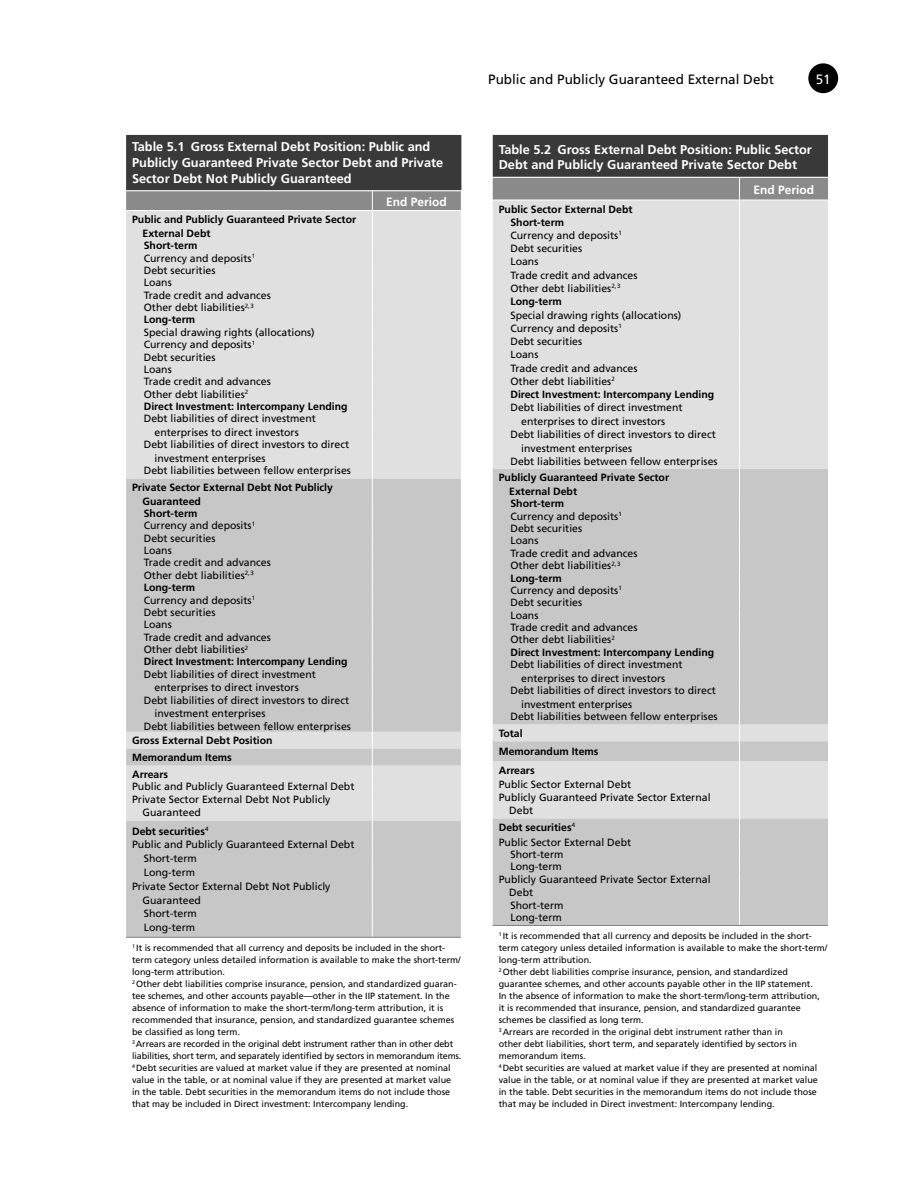
<style>
.page{position:relative;width:918px;height:1188px;background:#fff}
.page>*{position:absolute;margin:0;border:0;box-sizing:border-box;transform-origin:0 0}
.t1{font:13.5px "Frutiger LT Std";color:#000}
.t2{font:13.5px "Frutiger LT Std";color:#fff}
.t3{font:700 12.75px/15.8px "Frutiger LT Std";color:#fff}
.t4{font:700 12px "Frutiger LT Std";color:#fff}
.t5{font:10.5px/12.5px "Frutiger LT Std";color:#000}
.t6{font:700 10.5px/13.5px "Frutiger LT Std";color:#000}
.t7{font:9px/12px "Frutiger LT Std";color:#000}
.s1{font-weight:700}
.s2{font-weight:400}
</style>
<div class="page">
<div style="left:808px;top:63px;width:30px;height:30px;background:#000;border-radius:50%"></div>
<div style="left:126px;top:135px;width:335px;height:55px;background:#393939"></div>
<svg style="left:126px;top:191px;width:335px;height:746px;background:#d1d1d1"></svg>
<hr style="left:126px;top:937px;width:335px;height:1px;background:#808080">
<div style="left:493px;top:135px;width:335px;height:42px;background:#393939"></div>
<svg style="left:493px;top:177px;width:335px;height:748px;background:#d1d1d1"></svg>
<hr style="left:493px;top:925px;width:335px;height:1px;background:#808080">
<p class="t3" style="left:132px;top:140px;width:313px">Table 5.1 Gross External Debt Position: Public and<br>Publicly Guaranteed Private Sector Debt and Private<br>Sector Debt Not Publicly Guaranteed</p>
<p class="t4" style="left:386px;top:197px;width:62px">End Period</p>
<p class="t6" style="left:143px;top:214px;width:215px;text-indent:-10px">Public and Publicly Guaranteed Private Sector<br>External Debt</p>
<p class="t5" style="left:144px;top:240px;width:129px"><span class="s1">Short-term<br></span>Currency and deposits <sup>1<br></sup>Debt securities<br>Loans<br>Trade credit and advances<br>Other debt liabilities <sup>2,</sup> <sup>3<br></sup><span class="s1">Long-term</span></p>
<p class="t5" style="left:144px;top:327px;width:205px">Special drawing rights (allocations)<br>Currency and deposits <sup>1<br></sup>Debt securities<br>Loans<br>Trade credit and advances<br>Other debt liabilities <sup>2<br></sup><span class="s1">Direct Investment: Intercompany Lending</span></p>
<p class="t5" style="left:155px;top:413px;width:163px;line-height:13.5px;text-indent:-11px">Debt liabilities of direct investment enterprises to direct investors</p>
<p class="t5" style="left:155px;top:439px;width:196px;line-height:13.5px;text-indent:-11px">Debt liabilities of direct investors to direct investment enterprises</p>
<p class="t5" style="left:144px;top:465px;width:209px">Debt liabilities between fellow enterprises</p>
<p class="t6" style="left:143px;top:481px;width:192px;text-indent:-10px">Private Sector External Debt Not Publicly<br>Guaranteed</p>
<p class="t5" style="left:144px;top:508px;width:205px"><span class="s1">Short-term<br></span>Currency and deposits <sup>1<br></sup>Debt securities<br>Loans<br>Trade credit and advances<br>Other debt liabilities <sup>2,</sup> <sup>3<br></sup><span class="s1">Long-term<br></span>Currency and deposits <sup>1<br></sup>Debt securities<br>Loans<br>Trade credit and advances<br>Other debt liabilities <sup>2<br></sup><span class="s1">Direct Investment: Intercompany Lending</span></p>
<p class="t5" style="left:155px;top:668px;width:163px;line-height:13.5px;text-indent:-11px">Debt liabilities of direct investment enterprises to direct investors</p>
<p class="t5" style="left:155px;top:694px;width:196px;line-height:13.5px;text-indent:-11px">Debt liabilities of direct investors to direct investment enterprises</p>
<p class="t5" style="left:144px;top:720px;width:209px">Debt liabilities between fellow enterprises</p>
<p class="t6" style="left:132px;top:733px;width:142px;line-height:16.8px">Gross External Debt Position<br>Memorandum Items<br>Arrears</p>
<p class="t5" style="left:132px;top:781px;width:224px">Public and Publicly Guaranteed External Debt<br>Private Sector External Debt Not Publicly</p>
<p class="t6" style="left:132px;top:804px;width:78px;line-height:18.3px;text-align:center"><span class="s2">Guaranteed<br></span>Debt securities <sup>4</sup></p>
<p class="t5" style="left:132px;top:839px;width:224px">Public and Publicly Guaranteed External Debt</p>
<p class="t5" style="left:144px;top:853px;width:55px">Short-term</p>
<p class="t5" style="left:144px;top:867px;width:53px">Long-term</p>
<p class="t5" style="left:132px;top:881px;width:200px">Private Sector External Debt Not Publicly</p>
<p class="t5" style="left:143px;top:894px;width:60px">Guaranteed</p>
<p class="t5" style="left:144px;top:908px;width:55px">Short-term</p>
<p class="t5" style="left:144px;top:922px;width:53px">Long-term</p>
<p class="t7" style="left:132px;top:943px;width:331px"><sup>1</sup> It is recommended that all currency and deposits be included in the short&shy;term category unless detailed information is available to make the short-term/ long-term attribution.<br><sup>2</sup> Other debt liabilities comprise insurance, pension, and standardized guaran&shy;tee schemes, and other accounts payable—other in the IIP statement. In the absence of information to make the short-term/long-term attribution, it is recommended that insurance, pension, and standardized guarantee schemes be classified as long term.<br><sup>3</sup> Arrears are recorded in the original debt instrument rather than in other debt liabilities, short term, and separately identified by sectors in memorandum items.<br><sup>4</sup> Debt securities are valued at market value if they are presented at nominal value in the table, or at nominal value if they are presented at market value in the table. Debt securities in the memorandum items do not include those that may be included in Direct investment: Intercompany lending.</p>
<p class="t1" style="left:488px;top:73px;width:287px">Public and Publicly Guaranteed External Debt</p>
<p class="t2" style="left:816px;top:73px;width:17px">51</p>
<p class="t3" style="left:499px;top:142px;width:315px">Table 5.2 Gross External Debt Position: Public Sector<br>Debt and Publicly Guaranteed Private Sector Debt</p>
<p class="t4" style="left:753px;top:185px;width:62px">End Period</p>
<p class="t5" style="left:510px;top:203px;width:129px;line-height:13.2px;text-indent:-12px"><span class="s1">Public Sector External Debt<br>Short-term<br></span>Currency and deposits <sup>1<br></sup>Debt securities<br>Loans<br>Trade credit and advances<br>Other debt liabilities <sup>2,</sup> <sup>3<br></sup><span class="s1">Long-term</span></p>
<p class="t5" style="left:510px;top:309px;width:205px;line-height:13.4px">Special drawing rights (allocations)<br>Currency and deposits <sup>1<br></sup>Debt securities<br>Loans<br>Trade credit and advances<br>Other debt liabilities <sup>2<br></sup><span class="s1">Direct Investment: Intercompany Lending</span></p>
<p class="t5" style="left:510px;top:402px;width:174px">Debt liabilities of direct investment</p>
<p class="t5" style="left:521px;top:416px;width:146px">enterprises to direct investors</p>
<p class="t5" style="left:510px;top:429px;width:207px">Debt liabilities of direct investors to direct</p>
<p class="t5" style="left:521px;top:443px;width:112px">investment enterprises</p>
<p class="t5" style="left:510px;top:455px;width:209px">Debt liabilities between fellow enterprises</p>
<p class="t6" style="left:509px;top:472px;width:161px;text-indent:-10px">Publicly Guaranteed Private Sector<br>External Debt</p>
<p class="t5" style="left:510px;top:498px;width:205px"><span class="s1">Short-term<br></span>Currency and deposits <sup>1<br></sup>Debt securities<br>Loans<br>Trade credit and advances<br>Other debt liabilities <sup>2,</sup> <sup>3<br></sup><span class="s1">Long-term<br></span>Currency and deposits <sup>1<br></sup>Debt securities<br>Loans<br>Trade credit and advances<br>Other debt liabilities <sup>2<br></sup><span class="s1">Direct Investment: Intercompany Lending</span></p>
<p class="t5" style="left:521px;top:659px;width:163px;line-height:13.5px;text-indent:-11px">Debt liabilities of direct investment enterprises to direct investors</p>
<p class="t5" style="left:521px;top:684px;width:196px;line-height:13.5px;text-indent:-11px">Debt liabilities of direct investors to direct investment enterprises</p>
<p class="t5" style="left:510px;top:711px;width:209px">Debt liabilities between fellow enterprises</p>
<p class="t6" style="left:499px;top:725px;width:101px;line-height:18.3px">Total<br>Memorandum Items<br>Arrears</p>
<p class="t5" style="left:499px;top:779px;width:213px">Public Sector External Debt<br>Publicly Guaranteed Private Sector External</p>
<p class="t6" style="left:499px;top:803px;width:78px;line-height:16.8px;text-indent:10px"><span class="s2">Debt<br></span>Debt securities <sup>4</sup></p>
<p class="t5" style="left:499px;top:836px;width:134px">Public Sector External Debt</p>
<p class="t5" style="left:510px;top:849px;width:55px">Short-term</p>
<p class="t5" style="left:510px;top:861px;width:53px">Long-term</p>
<p class="t5" style="left:499px;top:874px;width:213px">Publicly Guaranteed Private Sector External</p>
<p class="t5" style="left:509px;top:887px;width:56px">Debt<br>Short-term<br>Long-term</p>
<p class="t7" style="left:499px;top:931px;width:330px"><sup>1</sup> It is recommended that all currency and deposits be included in the short&shy;term category unless detailed information is available to make the short-term/ long-term attribution.<br><sup>2</sup> Other debt liabilities comprise insurance, pension, and standardized guarantee schemes, and other accounts payable other in the IIP statement.<br>In the absence of information to make the short-term/long-term attribution, it is recommended that insurance, pension, and standardized guarantee schemes be classified as long term.<br><sup>3</sup> Arrears are recorded in the original debt instrument rather than in<br>other debt liabilities, short term, and separately identified by sectors in memorandum items.<br><sup>4</sup> Debt securities are valued at market value if they are presented at nominal value in the table, or at nominal value if they are presented at market value in the table. Debt securities in the memorandum items do not include those that may be included in Direct investment: Intercompany lending.</p>
</div>
